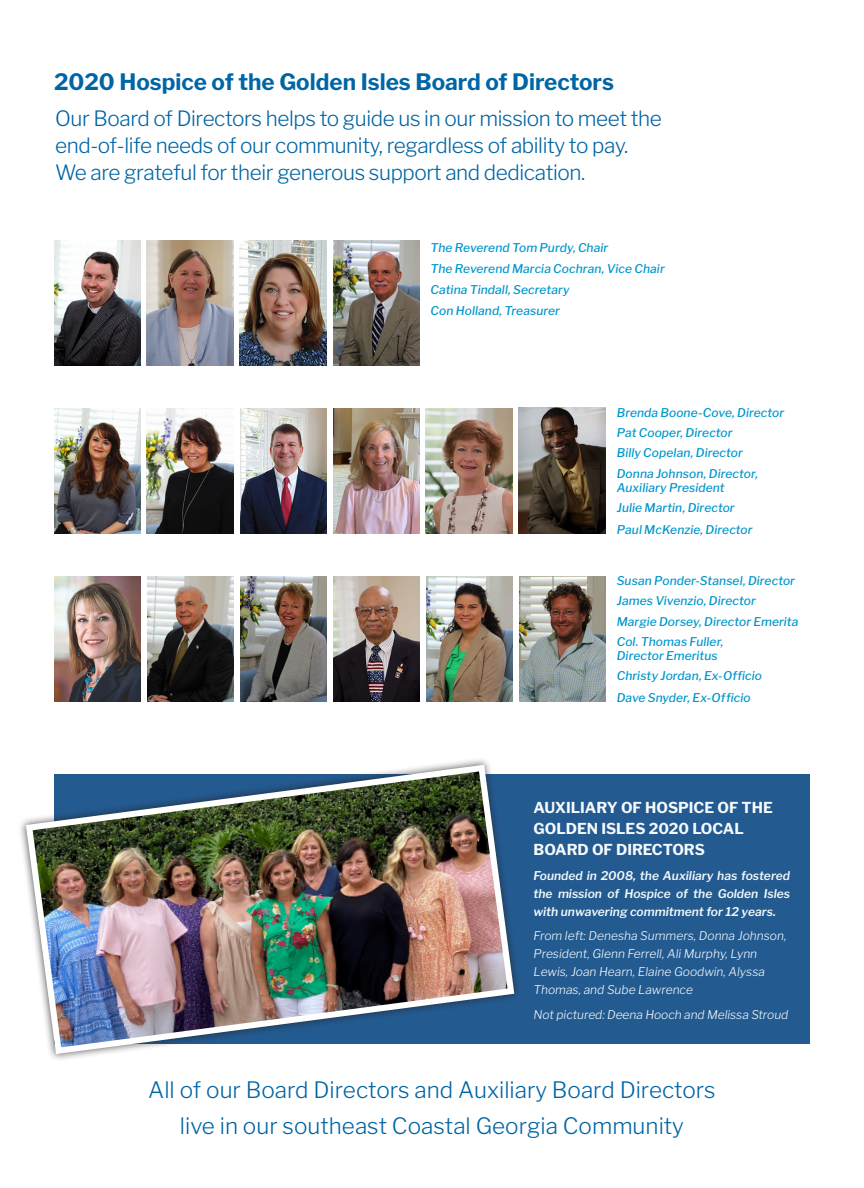
<style>
.page{position:relative;width:864px;height:1188px;background:#fff}
.page>*{position:absolute;margin:0;border:0;box-sizing:border-box;transform-origin:0 0}
.t1{font:300 22.5px/36px "Libre Franklin";color:#0065a4;text-align:center}
.t2{font:700 22.5px "Libre Franklin";color:#0065a4}
.t3{font:300 21px/27px "Libre Franklin";letter-spacing:-.02em;color:#0065a4}
.t4{font:700 15px/21px "Libre Franklin";color:#f5fafc}
.t5{font:italic 500 12px/14.2px "Libre Franklin";letter-spacing:.005em;color:#0096ce}
.t6{font:italic 300 12px/18px "Libre Franklin";color:#f0f8fb}
.t7{font:italic 600 12px/18px "Libre Franklin";color:#f0f8fb;text-align:justify}
</style>
<div class="page">
<div style="left:54px;top:774px;width:756px;height:270px;background:#235a90"></div>
<div style="left:18px;top:757px;width:504px;height:305px;background:#231f20;opacity:.75"></div>
<img style="left:23px;top:761px;width:495px;height:296px">
<img style="left:333px;top:240px;width:86px;height:126px">
<img style="left:240px;top:240px;width:86px;height:126px">
<img style="left:147px;top:240px;width:86px;height:126px">
<img style="left:54px;top:240px;width:86px;height:126px">
<img style="left:54px;top:408px;width:86px;height:126px">
<img style="left:240px;top:408px;width:86px;height:126px">
<img style="left:147px;top:576px;width:86px;height:126px">
<img style="left:426px;top:408px;width:86px;height:126px">
<img style="left:147px;top:408px;width:86px;height:126px">
<img style="left:54px;top:576px;width:86px;height:126px">
<img style="left:519px;top:408px;width:86px;height:126px">
<img style="left:426px;top:576px;width:87px;height:126px">
<img style="left:333px;top:576px;width:87px;height:126px">
<img style="left:519px;top:576px;width:87px;height:126px">
<img style="left:240px;top:576px;width:86px;height:126px">
<img style="left:333px;top:408px;width:86px;height:126px">
<p class="t2" style="left:54px;top:68px;width:562px">2020 Hospice of the Golden Isles Board of Directors</p>
<p class="t3" style="left:55px;top:105px;width:608px">Our Board of Directors helps to guide us in our mission to meet the end-of-life needs of our community, regardless of ability to pay.<br>We are grateful for their generous support and dedication.</p>
<p class="t5" style="left:431px;top:240px;width:179px">The Reverend Tom Purdy, Chair</p>
<p class="t5" style="left:431px;top:261px;width:236px">The Reverend Marcia Cochran, Vice Chair</p>
<p class="t5" style="left:431px;top:282px;width:141px">Catina Tindall, Secretary</p>
<p class="t5" style="left:431px;top:303px;width:131px">Con Holland, Treasurer</p>
<p class="t5" style="left:617px;top:405px;width:169px">Brenda Boone-Cove, Director</p>
<p class="t5" style="left:617px;top:425px;width:117px">Pat Cooper, Director</p>
<p class="t5" style="left:617px;top:446px;width:128px">Billy Copelan, Director</p>
<p class="t5" style="left:617px;top:466px;width:143px">Donna Johnson, Director,<br>Auxiliary President</p>
<p class="t5" style="left:617px;top:501px;width:119px">Julie Martin, Director</p>
<p class="t5" style="left:617px;top:523px;width:137px">Paul McKenzie, Director</p>
<p class="t5" style="left:617px;top:574px;width:180px">Susan Ponder-Stansel, Director</p>
<p class="t5" style="left:617px;top:594px;width:141px">James Vivenzio, Director</p>
<p class="t5" style="left:617px;top:614px;width:183px">Margie Dorsey, Director Emerita</p>
<p class="t5" style="left:617px;top:634px;width:108px">Col. Thomas Fuller,</p>
<p class="t5" style="left:617px;top:649px;width:102px">Director Emeritus</p>
<p class="t5" style="left:617px;top:669px;width:147px">Christy Jordan, Ex-Officio</p>
<p class="t5" style="left:617px;top:691px;width:135px">Dave Snyder, Ex-Officio</p>
<p class="t4" style="left:534px;top:797px;width:241px">AUXILIARY OF HOSPICE OF THE<br>GOLDEN ISLES 2020 LOCAL<br>BOARD OF DIRECTORS</p>
<p class="t7" style="left:534px;top:866px;width:258px">Founded in 2008, the Auxiliary has fostered the mission of Hospice of the Golden Isles with unwavering commitment for 12 years.</p>
<p class="t6" style="left:534px;top:927px;width:254px">From left: Denesha Summers, Donna Johnson, President, Glenn Ferrell, Ali Murphy, Lynn Lewis, Joan Hearn, Elaine Goodwin, Alyssa Thomas, and Sube Lawrence</p>
<p class="t6" style="left:534px;top:1006px;width:256px">Not pictured: Deena Hooch and Melissa Stroud</p>
<p class="t1" style="left:148px;top:1072px;width:569px">All of our Board Directors and Auxiliary Board Directors live in our southeast Coastal Georgia Community</p>
</div>
